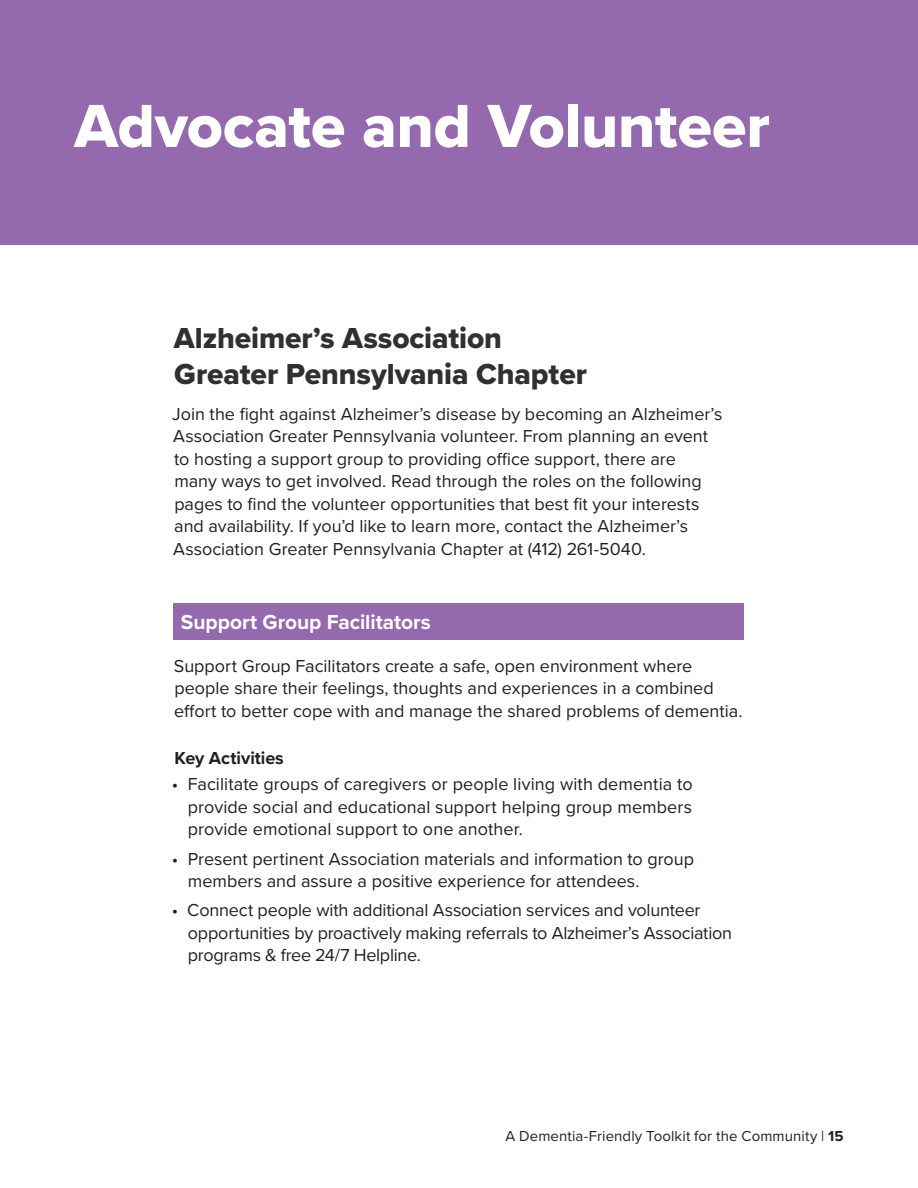
<style>
.page{position:relative;width:918px;height:1188px;background:#fff}
.page>*{position:absolute;margin:0;border:0;box-sizing:border-box;transform-origin:0 0}
.t1{font:63px "Proxima Nova Extrabld";letter-spacing:-.005em;color:#fff}
.t2{font:30px/36px "Proxima Nova Extrabld";letter-spacing:-.005em;color:#312f30}
.t3{font:700 21px "Proxima Nova";letter-spacing:-.005em;color:#fff}
.t4{font:18px/22.5px "Proxima Nova";color:#231f20}
.t5{font:700 18px "Proxima Nova";letter-spacing:-.005em;color:#231f20}
.t6{font:15px "Proxima Nova";letter-spacing:.01em;color:#231f20}
.s1{font-weight:700}
</style>
<div class="page">
<div style="left:0;top:0;width:918px;height:244px;background:#9569ad"></div>
<div style="left:174px;top:604px;width:570px;height:36px;background:#9569ad"></div>
<h1 class="t1" style="left:74px;top:79px;width:697px">Advocate and Volunteer</h1>
<h2 class="t2" style="left:174px;top:319px;width:415px">Alzheimer’s Association<br>Greater Pennsylvania Chapter</h2>
<p class="t4" style="left:172px;top:402px;width:552px">Join the fight against Alzheimer’s disease by becoming an Alzheimer’s Association Greater Pennsylvania volunteer. From planning an event to hosting a support group to providing office support, there are<br>many ways to get involved. Read through the roles on the following pages to find the volunteer opportunities that best fit your interests and availability. If you’d like to learn more, contact the Alzheimer’s Association Greater Pennsylvania Chapter at (412) 261-5040.</p>
<p class="t3" style="left:181px;top:606px;width:251px">Support Group Facilitators</p>
<p class="t4" style="left:174px;top:654px;width:570px">Support Group Facilitators create a safe, open environment where people share their feelings, thoughts and experiences in a combined effort to better cope with and manage the shared problems of dementia.</p>
<p class="t5" style="left:175px;top:745px;width:111px">Key Activities</p>
<p class="t4" style="left:188px;top:772px;width:506px;text-align:justify;text-indent:-16px">• Facilitate groups of caregivers or people living with dementia to provide social and educational support helping group members provide emotional support to one another.</p>
<p class="t4" style="left:188px;top:847px;width:508px;text-indent:-16px">• Present pertinent Association materials and information to group members and assure a positive experience for attendees.</p>
<p class="t4" style="left:188px;top:898px;width:546px;text-indent:-16px">• Connect people with additional Association services and volunteer opportunities by proactively making referrals to Alzheimer’s Association programs &amp; free 24/7 Helpline.</p>
<p class="t6" style="left:505px;top:1125px;width:340px">A Dementia-Friendly Toolkit for the Community | <span class="s1">15</span></p>
</div>
